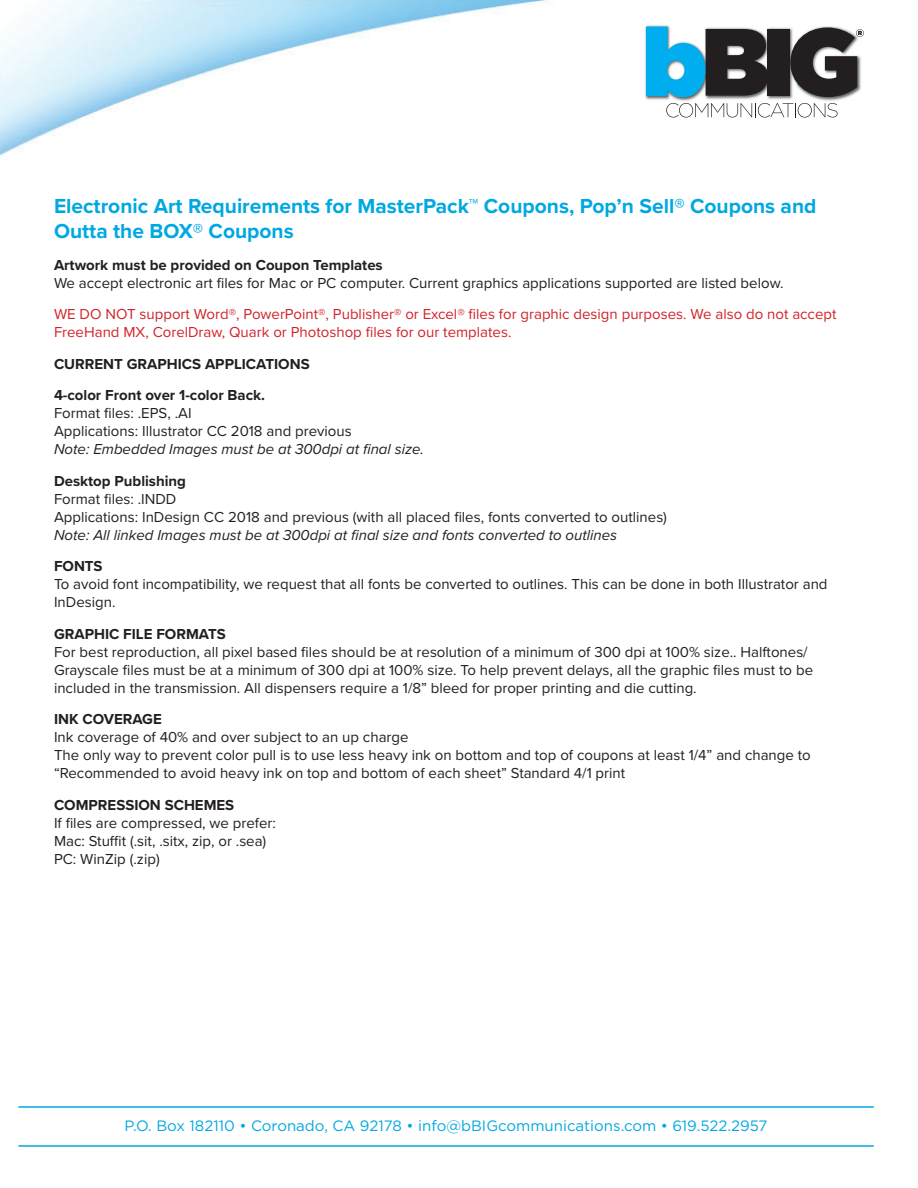
<style>
.page{position:relative;width:918px;height:1188px;background:#fff}
.page>*{position:absolute;margin:0;border:0;box-sizing:border-box;transform-origin:0 0}
.t1{font:700 21px/25.2px "Proxima Nova";color:#00a8e2}
.Text{font:15px/18px "Proxima Nova";color:#231f20}
.Sub-head{font:700 15px "Proxima Nova";color:#231f20}
.Text-2{font:15px/18px "Proxima Nova";color:#d1232a}
.Note{font:italic 15px "Proxima Nova";color:#231f20}
.t2{font:15px "Gotham";color:#00a8e2}
</style>
<div class="page">
<img style="left:0;top:0;width:548px;height:156px">
<img style="left:645px;top:25px;width:203px;height:76px">
<div style="left:767px;top:29px;width:23px;height:67px;background:#231f20"></div>
<svg style="left:646px;top:27px;width:122px;height:70px;background:#427e95"></svg>
<svg style="left:666px;top:103px;width:172px;height:15px"></svg>
<svg style="left:790px;top:28px;width:74px;height:69px"></svg>
<hr style="left:18px;top:1106px;width:856px;height:2px;background:#00a8e2">
<hr style="left:18px;top:1145px;width:856px;height:2px;background:#00a8e2">
<p class="t1" style="left:54px;top:193px;width:764px">Electronic Art Requirements for MasterPack™ Coupons, Pop’n Sell® Coupons and<br>Outta the BOX® Coupons</p>
<p class="Sub-head" style="left:54px;top:254px;width:330px">Artwork must be provided on Coupon Templates</p>
<p class="Text" style="left:54px;top:273px;width:731px">We accept electronic art files for Mac or PC computer. Current graphics applications supported are listed below.</p>
<p class="Text-2" style="left:54px;top:305px;width:784px">WE DO NOT support Word®, PowerPoint®, Publisher® or Excel® files for graphic design purposes. We also do not accept<br>FreeHand MX, CorelDraw, Quark or Photoshop files for our templates.</p>
<p class="Sub-head" style="left:54px;top:353px;width:257px">CURRENT GRAPHICS APPLICATIONS</p>
<p class="Sub-head" style="left:54px;top:384px;width:213px">4-color Front over 1-color Back.</p>
<p class="Text" style="left:54px;top:404px;width:139px">Format files: .EPS, .AI</p>
<p class="Text" style="left:54px;top:422px;width:299px">Applications: Illustrator CC 2018 and previous</p>
<p class="Note" style="left:54px;top:438px;width:372px">Note: Embedded Images must be at 300dpi at final size.</p>
<p class="Sub-head" style="left:54px;top:470px;width:134px">Desktop Publishing</p>
<p class="Text" style="left:54px;top:489px;width:124px">Format files: .INDD</p>
<p class="Text" style="left:54px;top:507px;width:615px">Applications: InDesign CC 2018 and previous (with all placed files, fonts converted to outlines)</p>
<p class="Note" style="left:54px;top:524px;width:565px">Note: All linked Images must be at 300dpi at final size and fonts converted to outlines</p>
<p class="Sub-head" style="left:54px;top:555px;width:50px">FONTS</p>
<p class="Text" style="left:54px;top:575px;width:775px">To avoid font incompatibility, we request that all fonts be converted to outlines. This can be done in both Illustrator and<br>InDesign.</p>
<p class="Sub-head" style="left:54px;top:623px;width:173px">GRAPHIC FILE FORMATS</p>
<p class="Text" style="left:54px;top:642px;width:761px">For best reproduction, all pixel based files should be at resolution of a minimum of 300 dpi at 100% size.. Halftones/<br>Grayscale files must be at a minimum of 300 dpi at 100% size. To help prevent delays, all the graphic files must to be included in the transmission. All dispensers require a 1/8” bleed for proper printing and die cutting.</p>
<p class="Sub-head" style="left:54px;top:708px;width:109px">INK COVERAGE</p>
<p class="Text" style="left:54px;top:728px;width:356px">Ink coverage of 40% and over subject to an up charge</p>
<p class="Text" style="left:54px;top:746px;width:758px">The only way to prevent color pull is to use less heavy ink on bottom and top of coupons at least 1/4” and change to “Recommended to avoid heavy ink on top and bottom of each sheet” Standard 4/1 print</p>
<p class="Sub-head" style="left:54px;top:794px;width:182px">COMPRESSION SCHEMES</p>
<p class="Text" style="left:54px;top:813px;width:224px">If files are compressed, we prefer:<br>Mac: Stuffit (.sit, .sitx, zip, or .sea)<br>PC: WinZip (.zip)</p>
<p class="t2" style="left:125px;top:1116px;width:644px">P.O. Box 182110 • Coronado, CA 92178 • info@bBIGcommunications.com • 619.522.2957</p>
</div>
